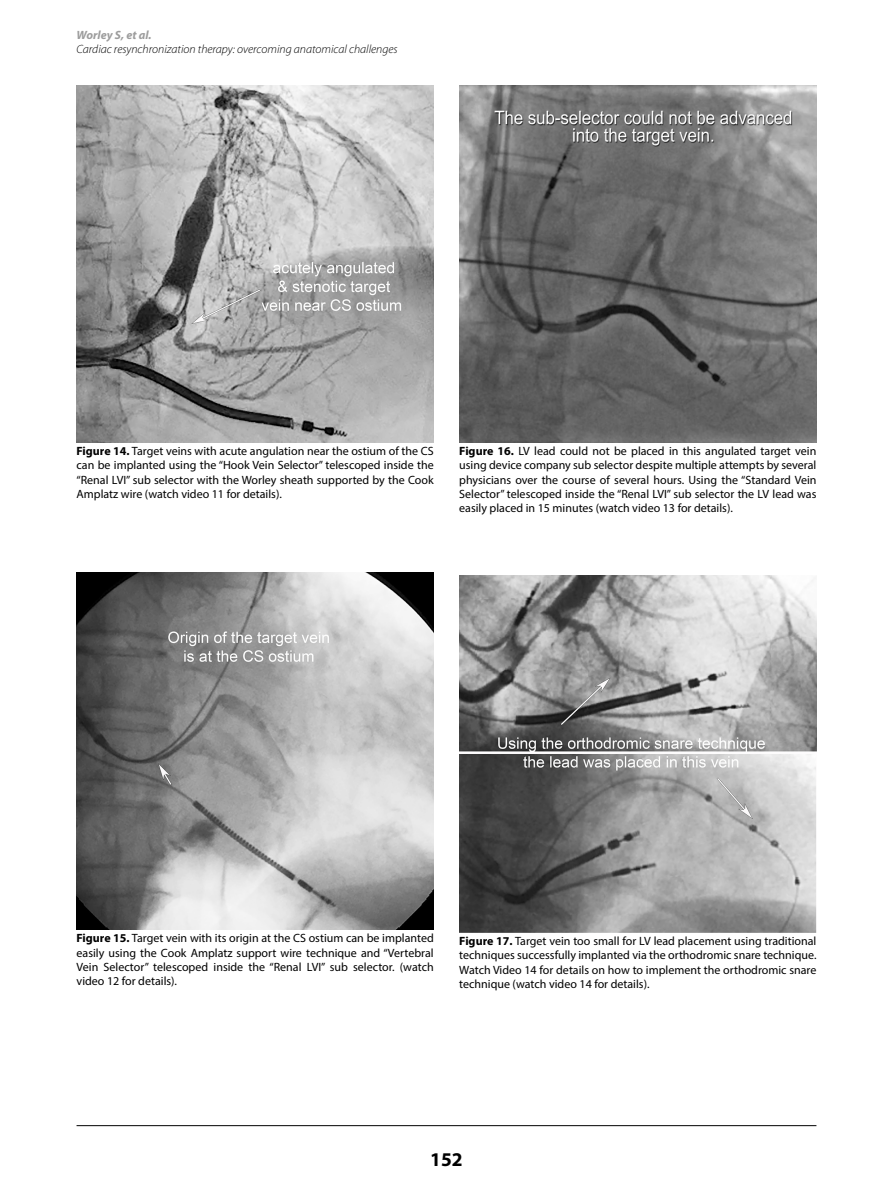
<style>
.page{position:relative;width:893px;height:1191px;background:#fff}
.page>*{position:absolute;margin:0;border:0;box-sizing:border-box;transform-origin:0 0}
.t1{font:700 19.5px "Myriad Pro";color:#000}
.t2{font:12px/14.4px "Myriad Pro";color:#000;text-align:justify}
.t3{font:italic 300 12px "Myriad Pro";color:#000}
.t4{font:italic 700 12px "Myriad Pro";color:#9d9d9d}
.s1{font-weight:700}
</style>
<div class="page">
<hr style="left:77px;top:1125px;width:739px;height:1px;background:#000">
<img style="left:77px;top:85px;width:357px;height:357px">
<img style="left:77px;top:572px;width:357px;height:357px">
<img style="left:459px;top:85px;width:357px;height:357px">
<img style="left:459px;top:575px;width:357px;height:357px">
<p class="t4" style="left:77px;top:27px;width:76px">Worley S, et al.</p>
<p class="t3" style="left:77px;top:42px;width:323px">Cardiac resynchronization therapy: overcoming anatomical challenges</p>
<p class="t2" style="left:77px;top:443px;width:359px"><span class="s1">Figure 14.</span> Target veins with acute angulation near the ostium of the CS can be implanted using the “Hook Vein Selector” telescoped inside the “Renal LVI” sub selector with the Worley sheath supported by the Cook Amplatz wire (watch video 11 for details).</p>
<p class="t2" style="left:459px;top:443px;width:359px"><span class="s1">Figure 16.</span> LV lead could not be placed in this angulated target vein using device company sub selector despite multiple attempts by several physicians over the course of several hours. Using the “Standard Vein Selector” telescoped inside the “Renal LVI” sub selector the LV lead was easily placed in 15 minutes (watch video 13 for details).</p>
<p class="t2" style="left:77px;top:930px;width:359px"><span class="s1">Figure 15.</span> Target vein with its origin at the CS ostium can be implanted easily using the Cook Amplatz support wire technique and “Vertebral Vein Selector” telescoped inside the “Renal LVI” sub selector. (watch video 12 for details).</p>
<p class="t2" style="left:459px;top:933px;width:359px"><span class="s1">Figure 17.</span> Target vein too small for LV lead placement using traditional techniques successfully implanted via the orthodromic snare technique.<br>Watch Video 14 for details on how to implement the orthodromic snare technique (watch video 14 for details).</p>
<h1 class="t1" style="left:430px;top:1146px;width:34px">152</h1>
</div>
